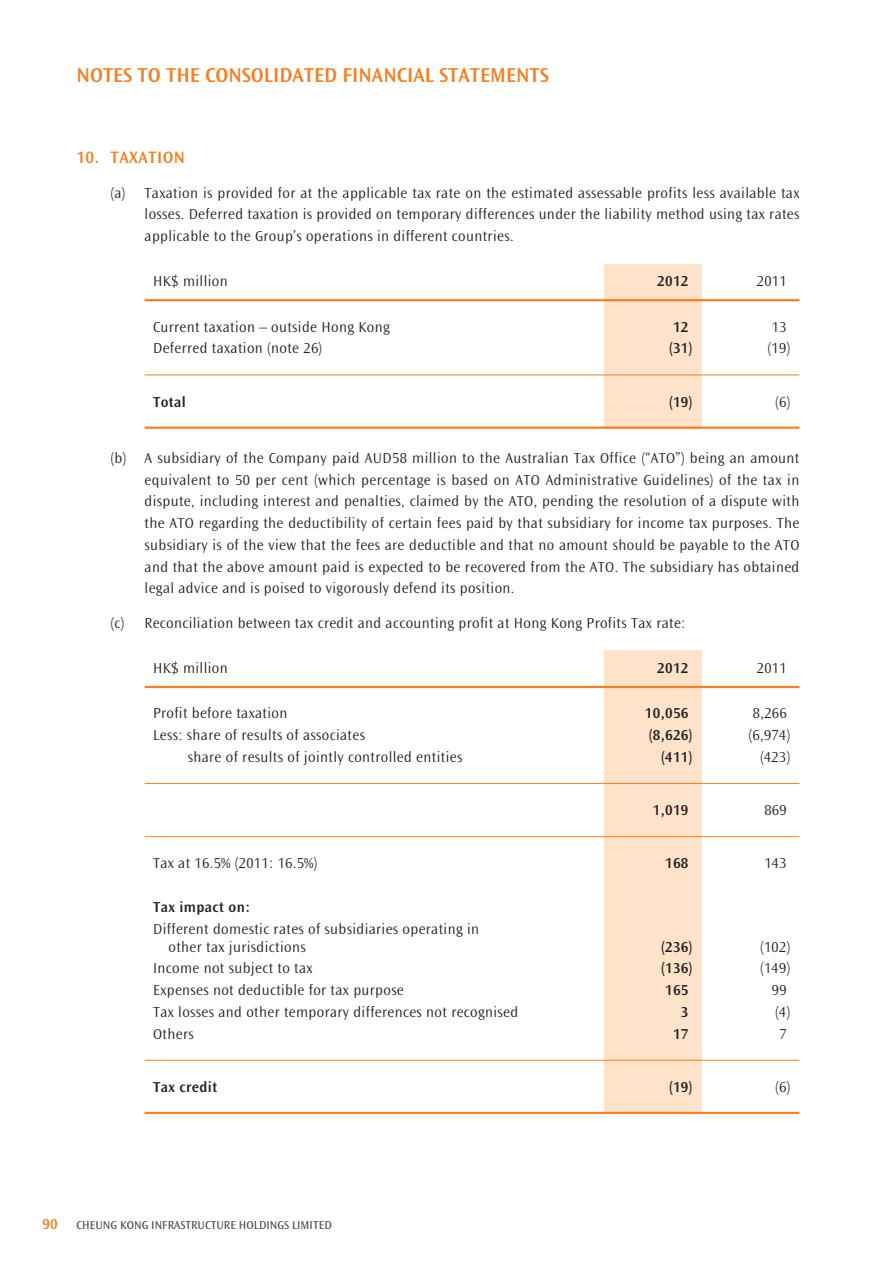
<style>
.page{position:relative;width:893px;height:1263px;background:#fff}
.page>*{position:absolute;margin:0;border:0;box-sizing:border-box;transform-origin:0 0}
.t1{font:600 21px "Ocean Sans Std";color:#f58025}
.t2{font:600 17.25px "Ocean Sans Std";letter-spacing:.025em;color:#f58025}
.t3{font:300 15px/21.8px "Ocean Sans Std";letter-spacing:.025em;color:#231f20;text-align:justify}
.t4{font:600 15px "Ocean Sans Std";letter-spacing:.025em;color:#231f20}
.t5{font:600 15px "Ocean Sans Std";color:#f58025}
.t6{font:12px "Ocean Sans Std";color:#4c4c4e}
</style>
<div class="page">
<div style="left:604px;top:651px;width:98px;height:462px;background:#fee2ca"></div>
<div style="left:604px;top:264px;width:98px;height:164px;background:#fee2ca"></div>
<hr style="left:145px;top:299px;width:654px;height:2px;background:#f58025">
<hr style="left:145px;top:375px;width:654px;height:1px;background:#f58025">
<hr style="left:145px;top:426px;width:654px;height:3px;background:#f58025">
<hr style="left:145px;top:686px;width:654px;height:2px;background:#f58025">
<hr style="left:145px;top:783px;width:654px;height:1px;background:#f58025">
<hr style="left:145px;top:836px;width:654px;height:1px;background:#f58025">
<hr style="left:145px;top:1060px;width:654px;height:1px;background:#f58025">
<hr style="left:145px;top:1112px;width:654px;height:2px;background:#f58025">
<h1 class="t1" style="left:77px;top:65px;width:474px">NOTES TO THE CONSOLIDATED FINANCIAL STATEMENTS</h1>
<p class="t2" style="left:77px;top:149px;width:110px">10. TAXATION</p>
<p class="t3" style="left:145px;top:182px;width:656px;text-indent:-34px">(a) Taxation is provided for at the applicable tax rate on the estimated assessable profits less available tax losses. Deferred taxation is provided on temporary differences under the liability method using tax rates applicable to the Group’s operations in different countries.</p>
<p class="t3" style="left:153px;top:271px;width:76px">HK$ million</p>
<p class="t4" style="left:657px;top:274px;width:33px">2012</p>
<p class="t3" style="left:757px;top:271px;width:31px">2011</p>
<p class="t3" style="left:153px;top:316px;width:238px">Current taxation – outside Hong Kong</p>
<p class="t4" style="left:673px;top:319px;width:17px">12</p>
<p class="t3" style="left:772px;top:316px;width:16px">13</p>
<p class="t3" style="left:153px;top:338px;width:171px">Deferred taxation (note 26)</p>
<p class="t4" style="left:669px;top:341px;width:25px">(31)</p>
<p class="t3" style="left:768px;top:338px;width:24px">(19)</p>
<p class="t4" style="left:153px;top:394px;width:34px">Total</p>
<p class="t4" style="left:669px;top:394px;width:25px">(19)</p>
<p class="t3" style="left:775px;top:391px;width:17px">(6)</p>
<p class="t3" style="left:145px;top:447px;width:656px;text-indent:-34px">(b) A subsidiary of the Company paid AUD58 million to the Australian Tax Office (“ATO”) being an amount equivalent to 50 per cent (which percentage is based on ATO Administrative Guidelines) of the tax in dispute, including interest and penalties, claimed by the ATO, pending the resolution of a dispute with the ATO regarding the deductibility of certain fees paid by that subsidiary for income tax purposes. The subsidiary is of the view that the fees are deductible and that no amount should be payable to the ATO and that the above amount paid is expected to be recovered from the ATO. The subsidiary has obtained legal advice and is poised to vigorously defend its position.</p>
<p class="t3" style="left:111px;top:612px;width:576px">(c) Reconciliation between tax credit and accounting profit at Hong Kong Profits Tax rate:</p>
<p class="t3" style="left:153px;top:657px;width:76px">HK$ million</p>
<p class="t4" style="left:657px;top:660px;width:33px">2012</p>
<p class="t3" style="left:757px;top:657px;width:31px">2011</p>
<p class="t3" style="left:153px;top:703px;width:136px">Profit before taxation</p>
<p class="t4" style="left:645px;top:706px;width:45px">10,056</p>
<p class="t3" style="left:753px;top:703px;width:35px">8,266</p>
<p class="t3" style="left:153px;top:724px;width:213px">Less: share of results of associates</p>
<p class="t4" style="left:649px;top:728px;width:45px">(8,626)</p>
<p class="t3" style="left:748px;top:724px;width:43px">(6,974)</p>
<p class="t3" style="left:188px;top:746px;width:276px">share of results of jointly controlled entities</p>
<p class="t4" style="left:661px;top:749px;width:33px">(411)</p>
<p class="t3" style="left:760px;top:746px;width:32px">(423)</p>
<p class="t4" style="left:653px;top:803px;width:37px">1,019</p>
<p class="t3" style="left:764px;top:799px;width:24px">869</p>
<p class="t3" style="left:153px;top:853px;width:166px">Tax at 16.5% (2011: 16.5%)</p>
<p class="t4" style="left:665px;top:856px;width:25px">168</p>
<p class="t3" style="left:764px;top:853px;width:24px">143</p>
<p class="t4" style="left:153px;top:899px;width:98px">Tax impact on:</p>
<p class="t3" style="left:168px;top:920px;width:312px;line-height:18px;text-indent:-15px">Different domestic rates of subsidiaries operating in other tax jurisdictions</p>
<p class="t4" style="left:661px;top:939px;width:33px">(236)</p>
<p class="t3" style="left:760px;top:936px;width:32px">(102)</p>
<p class="t3" style="left:153px;top:958px;width:161px">Income not subject to tax</p>
<p class="t4" style="left:661px;top:961px;width:33px">(136)</p>
<p class="t3" style="left:760px;top:958px;width:32px">(149)</p>
<p class="t3" style="left:153px;top:979px;width:252px">Expenses not deductible for tax purpose</p>
<p class="t4" style="left:665px;top:983px;width:25px">165</p>
<p class="t3" style="left:772px;top:979px;width:16px">99</p>
<p class="t3" style="left:153px;top:1001px;width:367px">Tax losses and other temporary differences not recognised</p>
<p class="t4" style="left:681px;top:1004px;width:9px">3</p>
<p class="t3" style="left:775px;top:1001px;width:17px">(4)</p>
<p class="t3" style="left:153px;top:1023px;width:42px">Others</p>
<p class="t4" style="left:673px;top:1026px;width:17px">17</p>
<p class="t3" style="left:779px;top:1023px;width:9px">7</p>
<p class="t4" style="left:153px;top:1079px;width:66px">Tax credit</p>
<p class="t4" style="left:669px;top:1079px;width:25px">(19)</p>
<p class="t3" style="left:775px;top:1076px;width:17px">(6)</p>
<p class="t5" style="left:43px;top:1216px;width:17px">90</p>
<p class="t6" style="left:77px;top:1218px;width:257px">CHEUNG KONG INFRASTRUCTURE HOLDINGS LIMITED</p>
</div>
